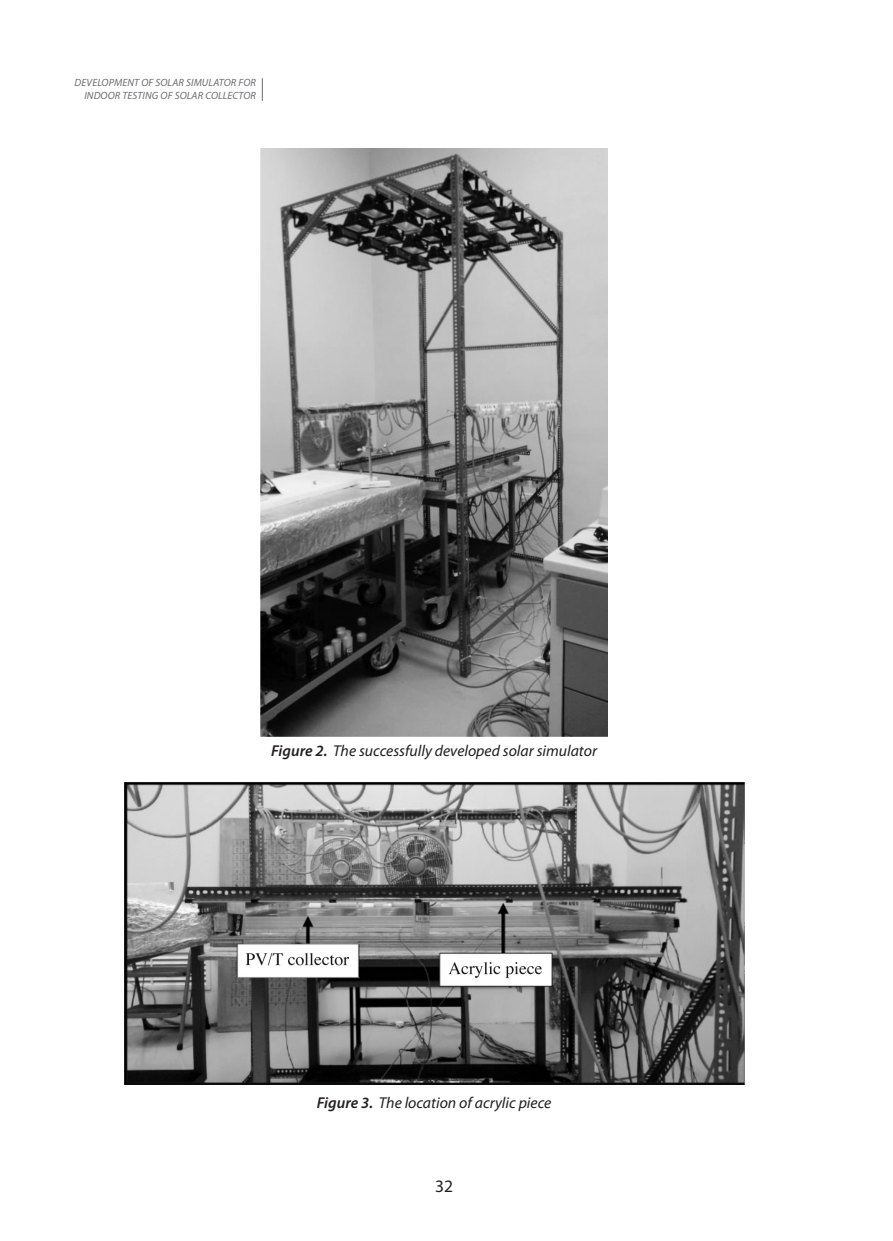
<style>
.page{position:relative;width:893px;height:1241px;background:#fff}
.page>*{position:absolute;margin:0;border:0;box-sizing:border-box;transform-origin:0 0}
.t1{font:17.5px "Myriad Pro";color:#231f20}
.t2{font:italic 15.75px "Myriad Pro";color:#231f20}
.t3{font:italic 10.5px/12.6px "Myriad Pro";letter-spacing:.01em;color:#6c6d70;text-align:right}
.s1{font-weight:600}
</style>
<div class="page">
<svg style="left:262px;top:78px;width:1px;height:23px"></svg>
<img style="left:260px;top:149px;width:348px;height:587px">
<img style="left:124px;top:782px;width:620px;height:302px">
<p class="t3" style="left:75px;top:76px;width:183px">DEVELOPMENT OF SOLAR SIMULATOR FOR<br>INDOOR TESTING OF SOLAR COLLECTOR</p>
<p class="t2" style="left:271px;top:740px;width:327px"><span class="s1">Figure 2.</span> The successfully developed solar simulator</p>
<p class="t2" style="left:317px;top:1092px;width:236px"><span class="s1">Figure 3.</span> The location of acrylic piece</p>
<p class="t1" style="left:435px;top:1174px;width:19px">32</p>
</div>
